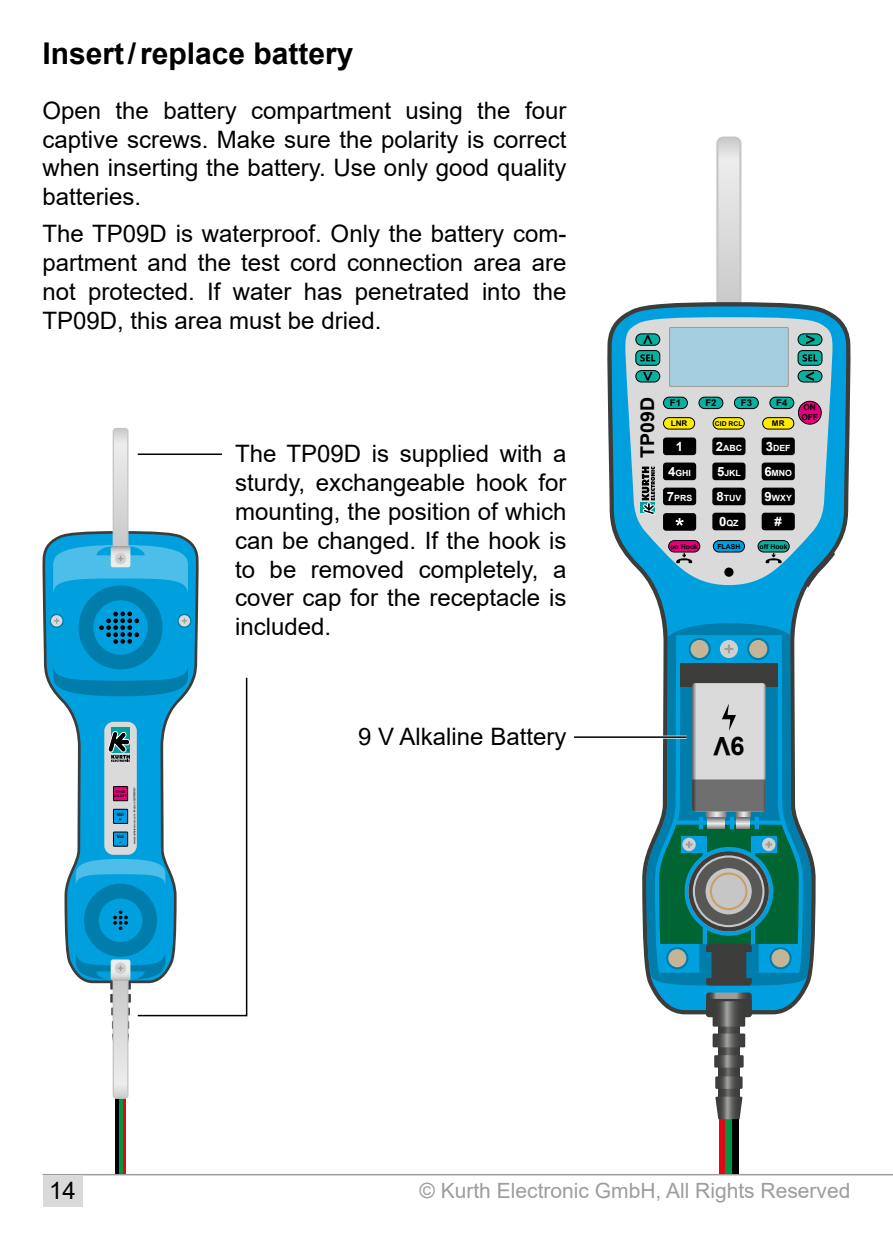
<style>
.page{position:relative;width:893px;height:1259px;background:#fff}
.page>*{position:absolute;margin:0;border:0;box-sizing:border-box;transform-origin:0 0}
.t1{font:700 30px "Arial";color:#000}
.t2{font:700 25.5px "Arial";color:#000}
.t3{font:24px/28.8px "Arial";color:#000;text-align:justify}
.t4{font:21px "Arial";color:#9d9d9c}
.t5{font:700 18.9px "Arial";color:#000}
.t6{font:700 12.9px "Arial";color:#fff}
.t7{font:700 9.3px "Arial";color:#000}
.t8{font:700 8.4px "Arial";color:#fff}
.t9{font:700 8.1px/9.6px "Arial";color:#000}
.t10{font:700 7.8px "Arial";color:#000}
.t11{font:700 6.6px "Arial";color:#000}
.t12{font:700 4.8px/5.7px "Arial";letter-spacing:-.035em;color:#000;text-align:center}
.t13{font:700 3.3px/3.9px "Arial";color:#000;text-align:center}
.s1{font-size:12.9px}
</style>
<div class="page">
<hr style="left:43px;top:1174px;width:850px;height:1px;background:#9d9d9c">
<div style="left:43px;top:1175px;width:39px;height:32px;background:#dadada"></div>
<svg style="left:719px;top:139px;width:19px;height:163px;background:#dbdbdb"></svg>
<div style="left:716px;top:136px;width:25px;height:182px;border:2px solid #c6c6c6;border-radius:6px"></div>
<svg style="left:607px;top:302px;width:243px;height:712px"></svg>
<svg style="left:804px;top:550px;width:31px;height:37px"></svg>
<svg style="left:646px;top:623px;width:165px;height:362px"></svg>
<svg style="left:625px;top:317px;width:208px;height:268px;background:#accbd7"></svg>
<div style="left:669px;top:327px;width:119px;height:59px;background:#a4cedf"></div>
<div style="left:669px;top:327px;width:120px;height:60px;border:1px solid #9d9d9c"></div>
<div style="left:636px;top:334px;width:24px;height:11px;background:#08b0a0;border-radius:6px"></div>
<div style="left:635px;top:333px;width:25px;height:13px;border:1px solid #000;border-radius:6px"></div>
<svg style="left:643px;top:335px;width:9px;height:9px"></svg>
<div style="left:636px;top:370px;width:24px;height:12px;background:#08b0a0;border-radius:6px"></div>
<div style="left:635px;top:370px;width:25px;height:12px;border:1px solid #000;border-radius:6px"></div>
<svg style="left:643px;top:372px;width:9px;height:8px"></svg>
<div style="left:636px;top:350px;width:24px;height:15px;background:#08b0a0;border-radius:5px"></div>
<div style="left:635px;top:350px;width:25px;height:15px;border:1px solid #000;border-radius:5px"></div>
<svg style="left:640px;top:354px;width:15px;height:7px"></svg>
<div style="left:798px;top:334px;width:24px;height:11px;background:#08b0a0;border-radius:6px"></div>
<div style="left:798px;top:333px;width:24px;height:13px;border:1px solid #000;border-radius:6px"></div>
<svg style="left:806px;top:335px;width:9px;height:9px"></svg>
<div style="left:798px;top:370px;width:24px;height:12px;background:#08b0a0;border-radius:6px"></div>
<div style="left:798px;top:370px;width:24px;height:12px;border:1px solid #000;border-radius:6px"></div>
<svg style="left:806px;top:371px;width:8px;height:10px"></svg>
<div style="left:798px;top:350px;width:24px;height:15px;background:#08b0a0;border-radius:5px"></div>
<div style="left:798px;top:350px;width:24px;height:15px;border:1px solid #000;border-radius:5px"></div>
<svg style="left:802px;top:354px;width:16px;height:7px"></svg>
<div style="left:663px;top:397px;width:24px;height:11px;background:#08b0a0;border-radius:6px"></div>
<div style="left:663px;top:397px;width:25px;height:12px;border:1px solid #000;border-radius:6px"></div>
<div style="left:699px;top:397px;width:24px;height:11px;background:#08b0a0;border-radius:6px"></div>
<div style="left:699px;top:397px;width:24px;height:12px;border:1px solid #000;border-radius:6px"></div>
<div style="left:734px;top:397px;width:24px;height:11px;background:#08b0a0;border-radius:6px"></div>
<div style="left:734px;top:397px;width:25px;height:12px;border:1px solid #000;border-radius:6px"></div>
<div style="left:770px;top:397px;width:24px;height:11px;background:#08b0a0;border-radius:6px"></div>
<div style="left:770px;top:397px;width:24px;height:12px;border:1px solid #000;border-radius:6px"></div>
<div style="left:663px;top:418px;width:32px;height:11px;background:#ffed00;border-radius:6px"></div>
<div style="left:663px;top:417px;width:32px;height:12px;border:1px solid #000;border-radius:6px"></div>
<div style="left:763px;top:418px;width:31px;height:11px;background:#ffed00;border-radius:6px"></div>
<div style="left:762px;top:417px;width:32px;height:12px;border:1px solid #000;border-radius:6px"></div>
<div style="left:713px;top:418px;width:31px;height:11px;background:#ffed00;border-radius:6px"></div>
<div style="left:713px;top:417px;width:32px;height:12px;border:1px solid #000;border-radius:6px"></div>
<div style="left:663px;top:437px;width:33px;height:18px;background:#000;border-radius:3px"></div>
<div style="left:712px;top:437px;width:33px;height:18px;background:#000;border-radius:3px"></div>
<div style="left:762px;top:437px;width:33px;height:18px;background:#000;border-radius:3px"></div>
<div style="left:663px;top:462px;width:33px;height:18px;background:#000;border-radius:3px"></div>
<div style="left:712px;top:462px;width:33px;height:18px;background:#000;border-radius:3px"></div>
<div style="left:762px;top:462px;width:33px;height:18px;background:#000;border-radius:3px"></div>
<div style="left:663px;top:487px;width:33px;height:18px;background:#000;border-radius:3px"></div>
<div style="left:712px;top:487px;width:33px;height:18px;background:#000;border-radius:3px"></div>
<div style="left:762px;top:487px;width:33px;height:18px;background:#000;border-radius:3px"></div>
<div style="left:663px;top:513px;width:33px;height:18px;background:#000;border-radius:3px"></div>
<svg style="left:675px;top:518px;width:9px;height:8px"></svg>
<div style="left:712px;top:513px;width:33px;height:17px;background:#000;border-radius:3px"></div>
<div style="left:762px;top:513px;width:33px;height:17px;background:#000;border-radius:3px"></div>
<div style="left:713px;top:540px;width:31px;height:12px;background:#009fe3;border-radius:6px"></div>
<div style="left:713px;top:540px;width:32px;height:12px;border:1px solid #000;border-radius:6px"></div>
<div style="left:669px;top:540px;width:31px;height:12px;background:#e6007d;border-radius:6px"></div>
<div style="left:668px;top:540px;width:32px;height:12px;border:1px solid #000;border-radius:6px"></div>
<svg style="left:676px;top:553px;width:16px;height:10px"></svg>
<div style="left:758px;top:540px;width:31px;height:12px;background:#08b0a0;border-radius:6px"></div>
<div style="left:758px;top:540px;width:31px;height:12px;border:1px solid #000;border-radius:6px"></div>
<svg style="left:766px;top:553px;width:16px;height:10px"></svg>
<div style="left:798px;top:401px;width:23px;height:23px;background:#e6007d;border-radius:50%"></div>
<div style="left:798px;top:401px;width:24px;height:23px;border:1px solid #000;border-radius:50%"></div>
<div style="left:641px;top:502px;width:14px;height:11px;background:#009fa0"></div>
<svg style="left:642px;top:466px;width:13px;height:49px"></svg>
<div style="left:724px;top:567px;width:9px;height:10px;background:#000;border-radius:50%"></div>
<svg style="left:659px;top:638px;width:140px;height:347px;background:#488a93"></svg>
<div style="left:720px;top:1115px;width:6px;height:59px;background:#e30613"></div>
<div style="left:726px;top:1115px;width:6px;height:59px;background:#009641"></div>
<div style="left:732px;top:1115px;width:6px;height:59px;background:#000"></div>
<svg style="left:718px;top:1026px;width:22px;height:70px"></svg>
<svg style="left:713px;top:1033px;width:32px;height:14px"></svg>
<svg style="left:706px;top:992px;width:46px;height:34px;background:#636667"></svg>
<svg style="left:714px;top:1055px;width:30px;height:12px"></svg>
<svg style="left:715px;top:1076px;width:28px;height:13px"></svg>
<svg style="left:715px;top:1096px;width:27px;height:23px"></svg>
<hr style="left:123px;top:1046px;width:3px;height:128px;background:#e30613">
<hr style="left:119px;top:1046px;width:4px;height:128px;background:#009641">
<hr style="left:115px;top:1046px;width:4px;height:128px;background:#000">
<svg style="left:43px;top:542px;width:7px;height:145px"></svg>
<div style="left:113px;top:974px;width:15px;height:125px;border:1px solid #c6c6c6;border-radius:3px"></div>
<hr style="left:574px;top:735px;width:113px;height:3px;background:#fff">
<hr style="left:574px;top:736px;width:113px;height:2px;background:#000">
<svg style="left:50px;top:428px;width:198px;height:670px"></svg>
<p class="t1" style="left:43px;top:33px;width:312px">Insert/replace battery</p>
<p class="t3" style="left:43px;top:96px;width:525px">Open the battery compartment using the four captive screws. Make sure the polarity is correct when inserting the battery. Use only good quality batteries.</p>
<p class="t3" style="left:43px;top:219px;width:525px">The TP09D is waterproof. Only the battery com&shy;partment and the test cord connection area are not protected. If water has penetrated into the TP09D, this area must be dried.</p>
<p class="t3" style="left:235px;top:439px;width:333px">The TP09D is supplied with a sturdy, exchangeable hook for mounting, the position of which can be changed. If the hook is to be removed completely, a cover cap for the receptacle is included.</p>
<p class="t13" style="left:114px;top:789px;width:15px">SPKR<br>ON-OFF</p>
<p class="t12" style="left:117px;top:811px;width:9px">Vol +</p>
<p class="t12" style="left:117px;top:834px;width:9px">Vol -</p>
<p class="t3" style="left:358px;top:722px;width:210px">9 V Alkaline Battery</p>
<p class="t5" style="left:634px;top:458px;width:62px;rotate:-90deg">TP09D</p>
<p class="t7" style="left:670px;top:396px;width:13px">F1</p>
<p class="t7" style="left:705px;top:396px;width:13px">F2</p>
<p class="t7" style="left:741px;top:396px;width:13px">F3</p>
<p class="t7" style="left:776px;top:396px;width:13px">F4</p>
<p class="t10" style="left:671px;top:418px;width:18px">LNR</p>
<p class="t11" style="left:715px;top:419px;width:29px">CID RCL</p>
<p class="t10" style="left:772px;top:418px;width:14px">MR</p>
<p class="t6" style="left:676px;top:437px;width:9px">1</p>
<p class="t8" style="left:716px;top:442px;width:28px"><span class="s1">2</span>ABC</p>
<p class="t8" style="left:766px;top:442px;width:26px"><span class="s1">3</span>DEF</p>
<p class="t8" style="left:668px;top:467px;width:24px"><span class="s1">4</span>GHI</p>
<p class="t8" style="left:717px;top:467px;width:25px"><span class="s1">5</span>JKL</p>
<p class="t8" style="left:764px;top:467px;width:29px"><span class="s1">6</span>MNO</p>
<p class="t8" style="left:667px;top:492px;width:27px"><span class="s1">7</span>PRS</p>
<p class="t8" style="left:716px;top:492px;width:26px"><span class="s1">8</span>TUV</p>
<p class="t8" style="left:765px;top:492px;width:29px"><span class="s1">9</span>WXY</p>
<p class="t8" style="left:719px;top:517px;width:21px"><span class="s1">0</span>QZ</p>
<p class="t6" style="left:775px;top:513px;width:9px">#</p>
<p class="t11" style="left:670px;top:542px;width:29px">on Hook</p>
<p class="t11" style="left:717px;top:542px;width:25px">FLASH</p>
<p class="t11" style="left:760px;top:542px;width:30px">off Hook</p>
<p class="t9" style="left:801px;top:403px;width:18px">ON<br>OFF</p>
<p class="t2" style="left:744px;top:764px;width:33px;rotate:-180deg">9V</p>
<p class="t3" style="left:49px;top:1176px;width:28px">14</p>
<p class="t4" style="left:419px;top:1176px;width:432px">© Kurth Electronic GmbH, All Rights Reserved</p>
</div>
